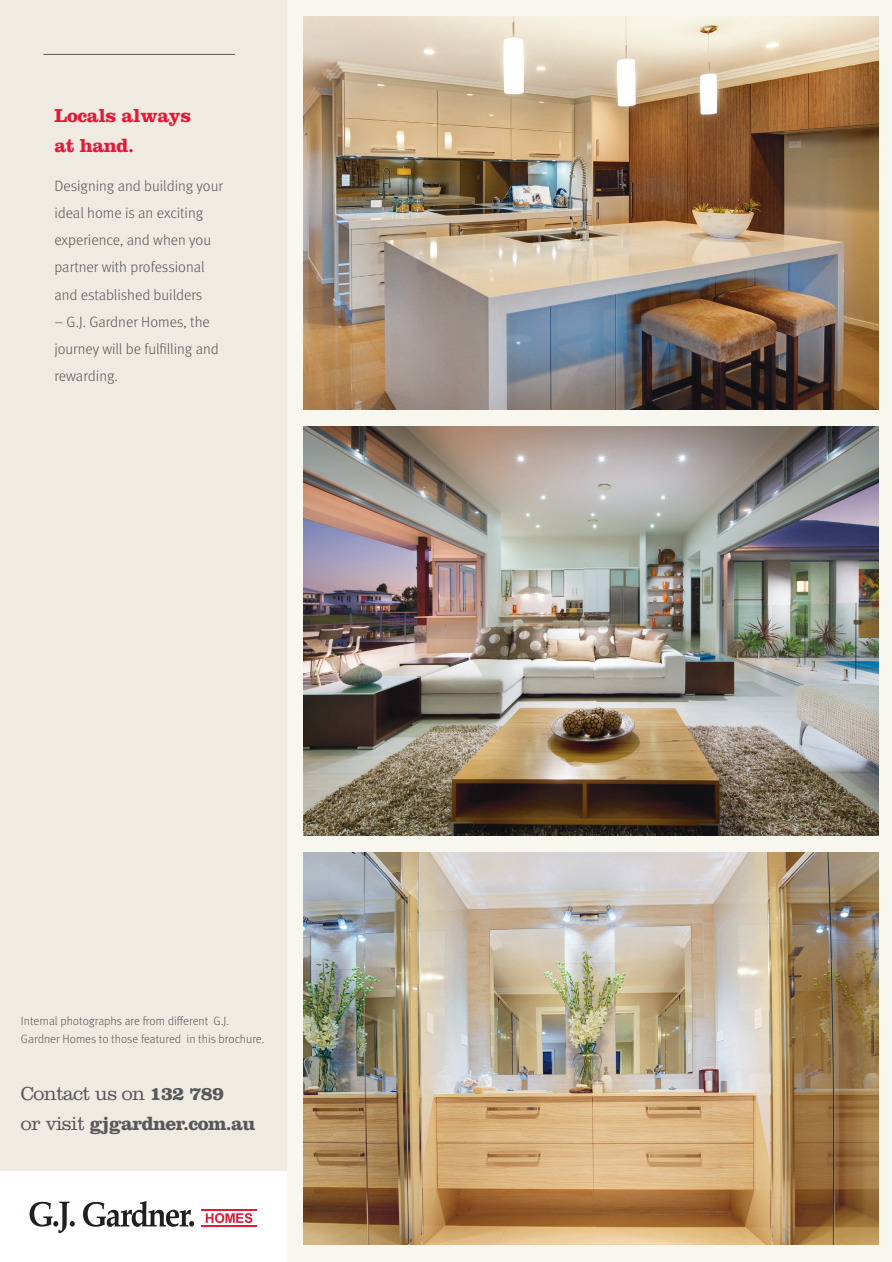
<style>
.page{position:relative;width:892px;height:1262px;background:#fff}
.page>*{position:absolute;margin:0;border:0;box-sizing:border-box;transform-origin:0 0}
.t1{font:700 19.5px/30px "Clarendon LT Std";letter-spacing:-.03em;color:#57585a}
.t2{font:700 19.5px/30px "Clarendon LT Std";letter-spacing:-.02em;color:#e51836}
.t3{font:300 15px/27px "Meta OT";color:#57585a}
.t4{font:300 12px/18px "Meta OT";color:#57585a}
.s1{font-weight:300}
</style>
<div class="page">
<div style="left:287px;top:0;width:604px;height:1261px;background:#f8f7ef"></div>
<div style="left:0;top:0;width:287px;height:1169px;background:#efeae2"></div>
<img style="left:304px;top:426px;width:573px;height:409px">
<img style="left:304px;top:852px;width:573px;height:392px">
<img style="left:304px;top:16px;width:573px;height:393px">
<hr style="left:43px;top:54px;width:192px;height:1px;background:#57585a">
<svg style="left:206px;top:1213px;width:46px;height:9px"></svg>
<hr style="left:201px;top:1209px;width:55px;height:1px;background:#e51836">
<hr style="left:201px;top:1224px;width:55px;height:2px;background:#e51836">
<svg style="left:30px;top:1201px;width:45px;height:31px"></svg>
<svg style="left:83px;top:1201px;width:111px;height:25px"></svg>
<h1 class="t2" style="left:54px;top:100px;width:138px">Locals always at hand.</h1>
<p class="t3" style="left:54px;top:173px;width:170px">Designing and building your ideal home is an exciting experience, and when you partner with professional and established builders</p>
<p class="t3" style="left:54px;top:308px;width:166px">– G.J. Gardner Homes, the journey will be fulfilling and rewarding.</p>
<p class="t4" style="left:21px;top:1012px;width:245px">Internal photographs are from different G.J.<br>Gardner Homes to those featured in this brochure.</p>
<h1 class="t1" style="left:21px;top:1077px;width:236px"><span class="s1">Contact us on</span> 132 789<br><span class="s1">or visit</span> gjgardner.com.au</h1>
</div>
